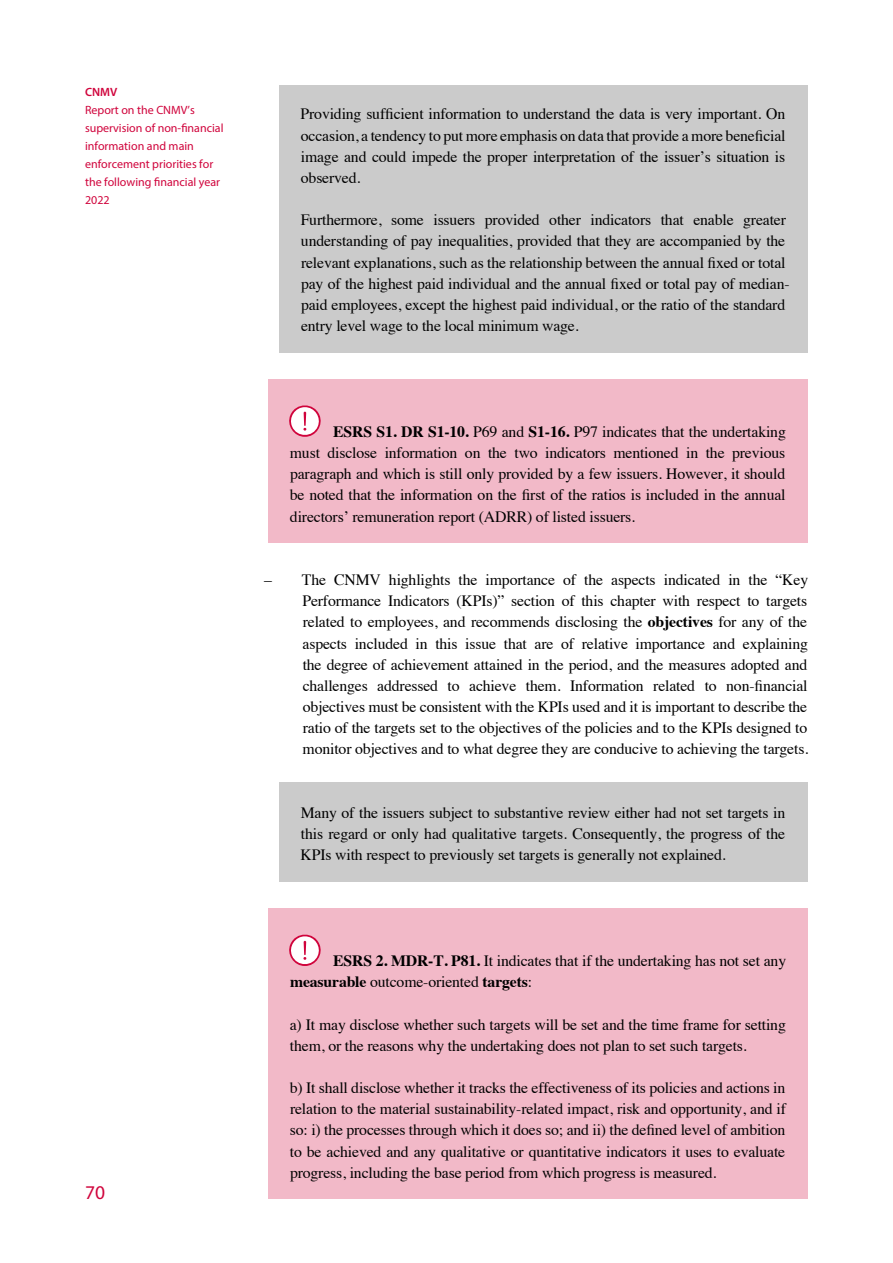
<style>
.page{position:relative;width:893px;height:1263px;background:#fff}
.page>*{position:absolute;margin:0;border:0;box-sizing:border-box;transform-origin:0 0}
.t1{font:19.5px "Myriad Pro";color:#d0043c}
.t2{font:15.75px/21.1px "Times";letter-spacing:-.01em;color:#000;text-align:justify}
.t3{font:12px/18px "Myriad Pro";color:#d0043c}
.t4{font:600 12px "Myriad Pro";color:#d0043c}
.s1{font-weight:700}
</style>
<div class="page">
<div style="left:279px;top:85px;width:528px;height:267px;background:#cbcbcb"></div>
<div style="left:268px;top:379px;width:539px;height:164px;background:#f2b9c8"></div>
<svg style="left:289px;top:405px;width:32px;height:32px"></svg>
<div style="left:279px;top:781px;width:528px;height:100px;background:#cbcbcb"></div>
<div style="left:268px;top:909px;width:539px;height:290px;background:#f2b9c8"></div>
<svg style="left:289px;top:934px;width:32px;height:32px"></svg>
<p class="t4" style="left:85px;top:85px;width:34px">CNMV</p>
<p class="t3" style="left:85px;top:101px;width:140px">Report on the CNMV’s supervision of non-financial information and main enforcement priorities for the following financial year<br>2022</p>
<p class="t1" style="left:85px;top:1180px;width:22px">70</p>
<p class="t2" style="left:301px;top:102px;width:486px">Providing sufficient information to understand the data is very important. On occasion, a tendency to put more emphasis on data that provide a more beneficial image and could impede the proper interpretation of the issuer’s situation is observed.</p>
<p class="t2" style="left:301px;top:208px;width:490px;text-align:left">Furthermore, some issuers provided other indicators that enable greater understanding of pay inequalities, provided that they are accompanied by the relevant explanations, such as the relationship between the annual fixed or total pay of the highest paid individual and the annual fixed or total pay of median&shy;paid employees, except the highest paid individual, or the ratio of the standard entry level wage to the local minimum wage.</p>
<p class="t2" style="left:290px;top:420px;width:497px;text-indent:43px"><span class="s1">ESRS S1. DR S1-10.</span> P69 and <span class="s1">S1-16.</span> P97 indicates that the undertaking must disclose information on the two indicators mentioned in the previous paragraph and which is still only provided by a few issuers. However, it should be noted that the information on the first of the ratios is included in the annual directors’ remuneration report (ADRR) of listed issuers.</p>
<p class="t2" style="left:302px;top:568px;width:507px;text-indent:-38px">– The CNMV highlights the importance of the aspects indicated in the “Key Performance Indicators (KPIs)” section of this chapter with respect to targets related to employees, and recommends disclosing the <span class="s1">objectives</span> for any of the aspects included in this issue that are of relative importance and explaining the degree of achievement attained in the period, and the measures adopted and challenges addressed to achieve them. Information related to non-financial objectives must be consistent with the KPIs used and it is important to describe the ratio of the targets set to the objectives of the policies and to the KPIs designed to monitor objectives and to what degree they are conducive to achieving the targets.</p>
<p class="t2" style="left:301px;top:801px;width:486px">Many of the issuers subject to substantive review either had not set targets in this regard or only had qualitative targets. Consequently, the progress of the KPIs with respect to previously set targets is generally not explained.</p>
<p class="t2" style="left:290px;top:949px;width:498px;text-indent:43px"><span class="s1">ESRS 2. MDR-T. P81.</span> It indicates that if the undertaking has not set any <span class="s1">measurable</span> outcome-oriented <span class="s1">targets</span>:</p>
<p class="t2" style="left:290px;top:1012px;width:498px">a) It may disclose whether such targets will be set and the time frame for setting them, or the reasons why the undertaking does not plan to set such targets.</p>
<p class="t2" style="left:290px;top:1076px;width:498px">b) It shall disclose whether it tracks the effectiveness of its policies and actions in relation to the material sustainability-related impact, risk and opportunity, and if so: i) the processes through which it does so; and ii) the defined level of ambition to be achieved and any qualitative or quantitative indicators it uses to evaluate progress, including the base period from which progress is measured.</p>
</div>
